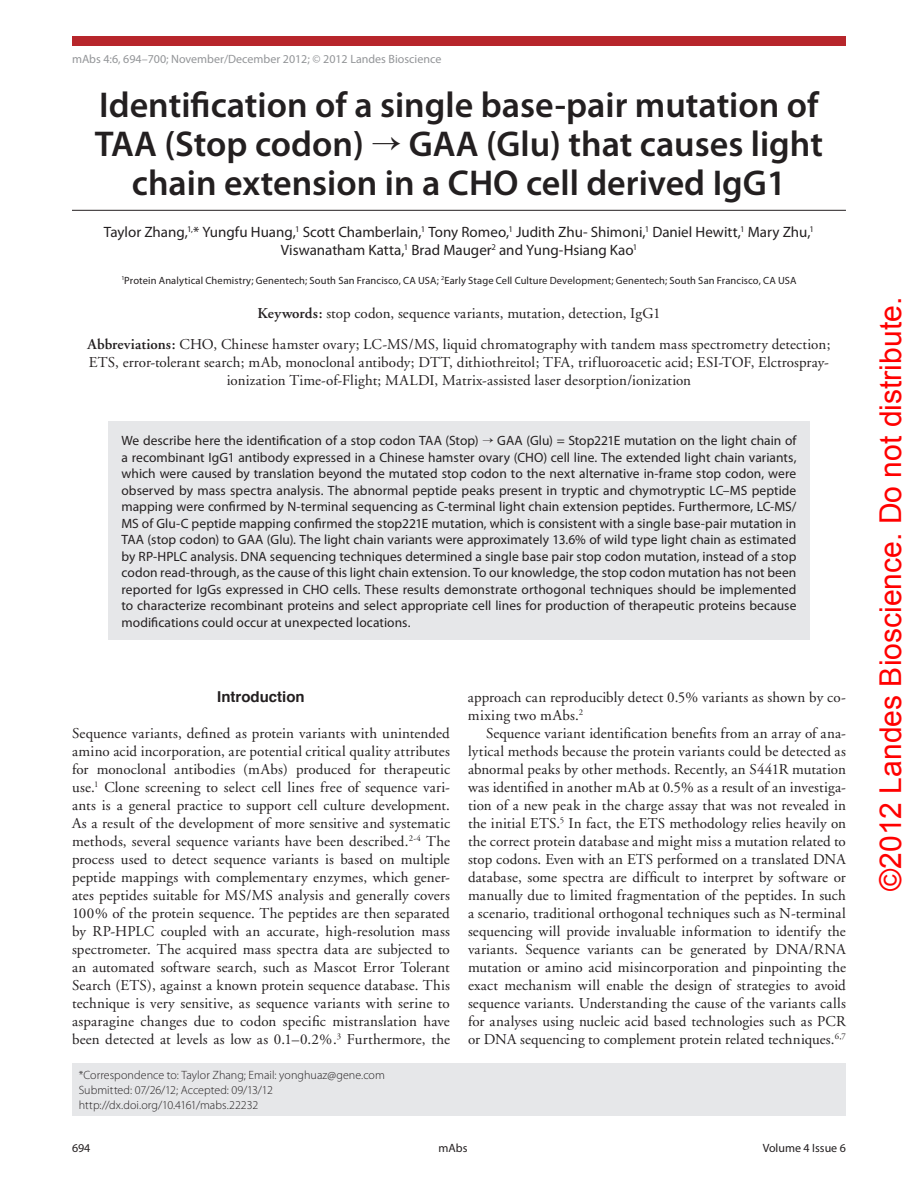
<style>
.page{position:relative;width:918px;height:1188px;background:#fff}
.page>*{position:absolute;margin:0;border:0;box-sizing:border-box;transform-origin:0 0}
.t1{font:600 36px/39px "Myriad Pro";color:#231f20;text-align:center}
.t2{font:30.15px "Arial";color:#f00}
.t3{font:15px/18px "Adobe Garamond";letter-spacing:.005em;color:#231f20;text-align:justify}
.t4{font:15px/18px "Myriad Pro";color:#231f20;text-align:center}
.t5{font:700 15px "Helvetica";color:#231f20}
.t6{font:13.5px/16.5px "Myriad Pro";letter-spacing:.005em;color:#231f20;text-align:justify}
.t7{font:300 12px/15px "Myriad Pro";letter-spacing:.005em;color:#231f20}
.t8{font:12px "Myriad Pro";color:#939598}
.t9{font:12px "Myriad Pro";color:#231f20}
.t10{font:10.5px "Myriad Pro";letter-spacing:.015em;color:#231f20}
.s1{font-weight:600}
</style>
<div class="page">
<div style="left:72px;top:36px;width:774px;height:10px;background:#b7262b"></div>
<div style="left:72px;top:1063px;width:774px;height:53px;background:#e6e7e9"></div>
<div style="left:108px;top:421px;width:702px;height:219px;background:#e6e7e9"></div>
<hr style="left:72px;top:210px;width:774px;height:1px;background:#231f20">
<p class="t8" style="left:72px;top:52px;width:371px">mAbs 4:6, 694–700; November/December 2012; © 2012 Landes Bioscience</p>
<h1 class="t1" style="left:95px;top:85px;width:730px">Identification of a single base-pair mutation of<br>TAA (Stop codon) → GAA (Glu) that causes light chain extension in a CHO cell derived IgG1</h1>
<p class="t4" style="left:104px;top:223px;width:712px">Taylor Zhang,<sup>1,</sup>* Yungfu Huang,<sup>1</sup> Scott Chamberlain,<sup>1</sup> Tony Romeo,<sup>1</sup> Judith Zhu- Shimoni,<sup>1</sup> Daniel Hewitt,<sup>1</sup> Mary Zhu,<sup>1<br></sup>Viswanatham Katta,<sup>1</sup> Brad Mauger<sup>2</sup> and Yung-Hsiang Kao<sup>1</sup></p>
<p class="t10" style="left:121px;top:274px;width:677px"><sup>1</sup>Protein Analytical Chemistry; Genentech; South San Francisco, CA USA; <sup>2</sup>Early Stage Cell Culture Development; Genentech; South San Francisco, CA USA</p>
<p class="t3" style="left:87px;top:298px;width:745px;line-height:31.5px;text-align:center"><span class="s1">Keywords:</span> stop codon, sequence variants, mutation, detection, IgG1<br><span class="s1">Abbreviations:</span> CHO, Chinese hamster ovary; LC-MS/MS, liquid chromatography with tandem mass spectrometry detection;</p>
<p class="t3" style="left:89px;top:354px;width:741px;text-align:center">ETS, error-tolerant search; mAb, monoclonal antibody; DTT, dithiothreitol; TFA, trifluoroacetic acid; ESI-TOF, Elctrospray&shy;ionization Time-of-Flight; MALDI, Matrix-assisted laser desorption/ionization</p>
<p class="t6" style="left:121px;top:432px;width:677px">We describe here the identification of a stop codon TAA (Stop) → GAA (Glu) = Stop221E mutation on the light chain of a recombinant IgG1 antibody expressed in a Chinese hamster ovary (CHO) cell line. The extended light chain variants, which were caused by translation beyond the mutated stop codon to the next alternative in-frame stop codon, were observed by mass spectra analysis. The abnormal peptide peaks present in tryptic and chymotryptic LC–MS peptide mapping were confirmed by N-terminal sequencing as C-terminal light chain extension peptides. Furthermore, LC-MS/ MS of Glu-C peptide mapping confirmed the stop221E mutation, which is consistent with a single base-pair mutation in TAA (stop codon) to GAA (Glu). The light chain variants were approximately 13.6% of wild type light chain as estimated by RP-HPLC analysis. DNA sequencing techniques determined a single base pair stop codon mutation, instead of a stop codon read-through, as the cause of this light chain extension. To our knowledge, the stop codon mutation has not been reported for IgGs expressed in CHO cells. These results demonstrate orthogonal techniques should be implemented to characterize recombinant proteins and select appropriate cell lines for production of therapeutic proteins because modifications could occur at unexpected locations.</p>
<p class="t5" style="left:217px;top:685px;width:89px">Introduction</p>
<p class="t3" style="left:72px;top:725px;width:379px">Sequence variants, defined as protein variants with unintended amino acid incorporation, are potential critical quality attributes for monoclonal antibodies (mAbs) produced for therapeutic use.<sup>1</sup> Clone screening to select cell lines free of sequence vari&shy;ants is a general practice to support cell culture development.<br>As a result of the development of more sensitive and systematic methods, several sequence variants have been described.<sup>2-4</sup> The process used to detect sequence variants is based on multiple peptide mappings with complementary enzymes, which gener&shy;ates peptides suitable for MS/MS analysis and generally covers 100% of the protein sequence. The peptides are then separated by RP-HPLC coupled with an accurate, high-resolution mass spectrometer. The acquired mass spectra data are subjected to an automated software search, such as Mascot Error Tolerant Search (ETS), against a known protein sequence database. This technique is very sensitive, as sequence variants with serine to asparagine changes due to codon specific mistranslation have been detected at levels as low as 0.1–0.2%.<sup>3</sup> Furthermore, the</p>
<p class="t7" style="left:79px;top:1068px;width:308px">*Correspondence to: Taylor Zhang; Email: yonghuaz@gene.com<br>Submitted: 07/26/12; Accepted: 09/13/12 http://dx.doi.org/10.4161/mabs.22232</p>
<p class="t3" style="left:468px;top:689px;width:379px">approach can reproducibly detect 0.5% variants as shown by co&shy;mixing two mAbs.<sup>2</sup></p>
<p class="t3" style="left:468px;top:725px;width:380px;text-indent:18px">Sequence variant identification benefits from an array of ana&shy;lytical methods because the protein variants could be detected as abnormal peaks by other methods. Recently, an S441R mutation was identified in another mAb at 0.5% as a result of an investiga&shy;tion of a new peak in the charge assay that was not revealed in the initial ETS.<sup>5</sup> In fact, the ETS methodology relies heavily on the correct protein database and might miss a mutation related to stop codons. Even with an ETS performed on a translated DNA database, some spectra are difficult to interpret by software or manually due to limited fragmentation of the peptides. In such a scenario, traditional orthogonal techniques such as N-terminal sequencing will provide invaluable information to identify the variants. Sequence variants can be generated by DNA/RNA mutation or amino acid misincorporation and pinpointing the exact mechanism will enable the design of strategies to avoid sequence variants. Understanding the cause of the variants calls for analyses using nucleic acid based technologies such as PCR or DNA sequencing to complement protein related techniques.<sup>6,7</sup></p>
<p class="t9" style="left:72px;top:1141px;width:20px">694</p>
<p class="t9" style="left:439px;top:1141px;width:30px">mAbs</p>
<p class="t9" style="left:763px;top:1141px;width:85px">Volume 4 Issue 6</p>
<h2 class="t2" style="left:871px;top:891px;width:595px;rotate:-90deg">©2012 Landes Bioscience. Do not distribute.</h2>
</div>
